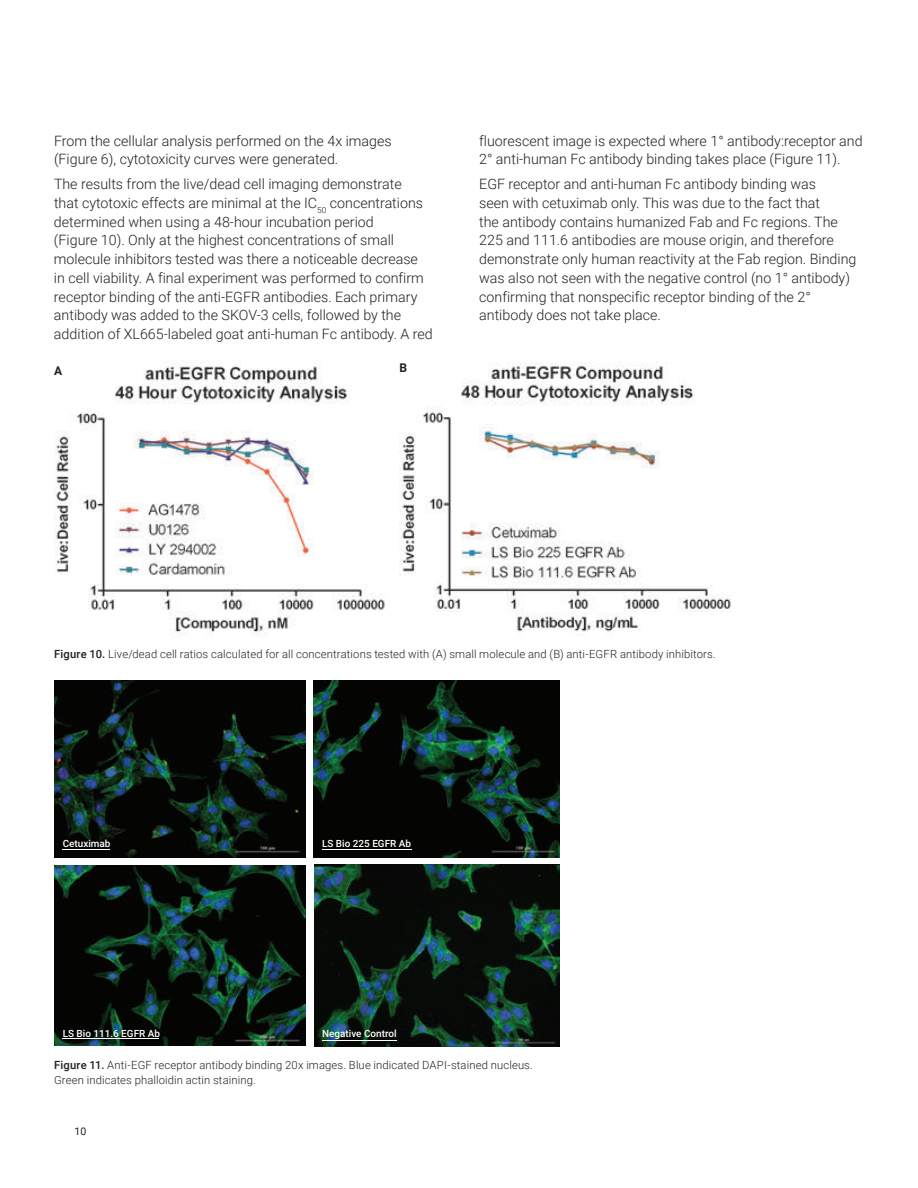
<style>
.page{position:relative;width:918px;height:1188px;background:#fff}
.page>*{position:absolute;margin:0;border:0;box-sizing:border-box;transform-origin:0 0}
.Text{font:300 14.25px/18.8px "Roboto";color:#231f20}
.Text-2{font:700 12px "Roboto";color:#231f20}
.t1{font:300 11.25px/15px "Roboto";letter-spacing:.01em;color:#231f20}
.t2{font:10.5px "Roboto";color:#231f20}
.t3{font:500 9.9px "Roboto";color:#fff}
.s1{font-weight:500}
</style>
<div class="page">
<img style="left:54px;top:361px;width:331px;height:277px">
<img style="left:400px;top:363px;width:331px;height:269px">
<img style="left:54px;top:681px;width:251px;height:176px">
<img style="left:313px;top:681px;width:247px;height:176px">
<img style="left:54px;top:866px;width:251px;height:180px">
<img style="left:314px;top:865px;width:245px;height:182px">
<hr style="left:322px;top:1040px;width:75px;height:1px;background:#fff">
<hr style="left:322px;top:849px;width:89px;height:1px;background:#fff">
<hr style="left:63px;top:849px;width:47px;height:1px;background:#fff">
<hr style="left:63px;top:1039px;width:96px;height:1px;background:#fff">
<p class="Text" style="left:54px;top:131px;width:339px">From the cellular analysis performed on the 4x images (Figure 6), cytotoxicity curves were generated.</p>
<p class="Text" style="left:54px;top:174px;width:380px">The results from the live/dead cell imaging demonstrate<br>that cytotoxic effects are minimal at the IC<sub>50</sub> concentrations determined when using a 48-hour incubation period<br>(Figure 10). Only at the highest concentrations of small molecule inhibitors tested was there a noticeable decrease<br>in cell viability. A final experiment was performed to confirm receptor binding of the anti-EGFR antibodies. Each primary antibody was added to the SKOV-3 cells, followed by the addition of XL665-labeled goat anti-human Fc antibody. A red</p>
<p class="Text-2" style="left:54px;top:362px;width:10px">A</p>
<p class="Text-2" style="left:400px;top:359px;width:9px">B</p>
<p class="Text" style="left:479px;top:131px;width:385px">fluorescent image is expected where 1° antibody:receptor and<br>2° anti-human Fc antibody binding takes place (Figure 11).</p>
<p class="Text" style="left:479px;top:174px;width:379px">EGF receptor and anti-human Fc antibody binding was<br>seen with cetuximab only. This was due to the fact that<br>the antibody contains humanized Fab and Fc regions. The 225 and 111.6 antibodies are mouse origin, and therefore demonstrate only human reactivity at the Fab region. Binding was also not seen with the negative control (no 1° antibody) confirming that nonspecific receptor binding of the 2° antibody does not take place.</p>
<p class="t1" style="left:54px;top:647px;width:663px"><span class="s1">Figure 10.</span> Live/dead cell ratios calculated for all concentrations tested with (A) small molecule and (B) anti-EGFR antibody inhibitors.</p>
<p class="t3" style="left:63px;top:837px;width:49px">Cetuximab</p>
<p class="t3" style="left:322px;top:837px;width:90px">LS Bio 225 EGFR Ab</p>
<p class="t3" style="left:63px;top:1026px;width:99px">LS Bio 111.6 EGFR Ab</p>
<p class="t3" style="left:322px;top:1026px;width:76px">Negative Control</p>
<p class="t1" style="left:54px;top:1057px;width:480px"><span class="s1">Figure 11.</span> Anti-EGF receptor antibody binding 20x images. Blue indicated DAPI-stained nucleus.<br>Green indicates phalloidin actin staining.</p>
<p class="t2" style="left:75px;top:1124px;width:13px">10</p>
</div>
